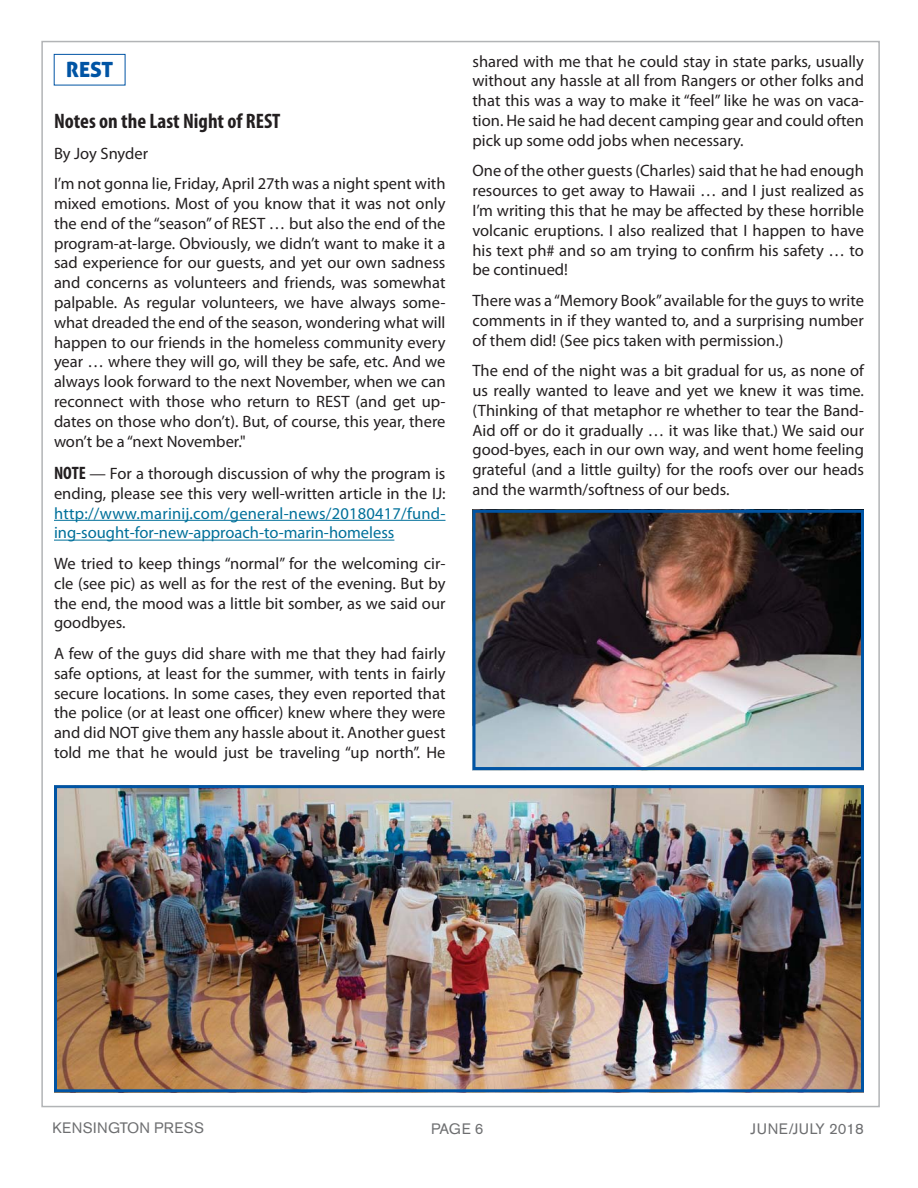
<style>
.page{position:relative;width:918px;height:1188px;background:#fff}
.page>*{position:absolute;margin:0;border:0;box-sizing:border-box;transform-origin:0 0}
.t1{font:700 condensed 21px "Myriad Pro";color:#231f20}
.t2{font:21px "Aller Display";color:#0054a4}
.t3{font:16.5px/19.8px "Myriad Pro";color:#231f20;text-align:justify}
.t4{font:16.5px/19.8px "Myriad Pro";letter-spacing:.01em;color:#00709a}
.t5{font:15px "Akzidenz Grotesk BE";letter-spacing:.02em;color:#6d6e70}
.t6{font:15px "Akzidenz Grotesk BE";letter-spacing:.04em;color:#6d6e70}
.s1{font-weight:700;font-stretch:condensed;font-size:18px}
</style>
<div class="page">
<div style="left:54px;top:54px;width:71px;height:31px;border:1px solid #0054a4"></div>
<hr style="left:54px;top:520px;width:392px;height:1px;background:#00709a">
<hr style="left:54px;top:540px;width:340px;height:1px;background:#00709a">
<img style="left:58px;top:789px;width:802px;height:299px">
<div style="left:54px;top:785px;width:810px;height:307px;border:3px solid #0054a4"></div>
<img style="left:476px;top:514px;width:384px;height:252px">
<div style="left:472px;top:510px;width:392px;height:260px;border:3px solid #0054a4"></div>
<p class="t2" style="left:66px;top:57px;width:49px">REST</p>
<p class="t1" style="left:54px;top:113px;width:228px">Notes on the Last Night of REST</p>
<p class="t3" style="left:54px;top:140px;width:393px;line-height:30.6px">By Joy Snyder<br>I’m not gonna lie, Friday, April 27th was a night spent with</p>
<p class="t3" style="left:54px;top:195px;width:393px">mixed emotions. Most of you know that it was not only the end of the “season” of REST … but also the end of the program-at-large. Obviously, we didn’t want to make it a sad experience for our guests, and yet our own sadness and concerns as volunteers and friends, was somewhat palpable. As regular volunteers, we have always some&shy;what dreaded the end of the season, wondering what will happen to our friends in the homeless community every year … where they will go, will they be safe, etc. And we always look forward to the next November, when we can reconnect with those who return to REST (and get up&shy;dates on those who don’t). But, of course, this year, there won’t be a “next November."</p>
<p class="t3" style="left:54px;top:465px;width:393px"><span class="s1">NOTE</span> — For a thorough discussion of why the program is ending, please see this very well-written article in the IJ:</p>
<p class="t4" style="left:54px;top:505px;width:393px">http://www.marinij.com/general-news/20180417/fund&shy;ing-sought-for-new-approach-to-marin-homeless</p>
<p class="t3" style="left:54px;top:555px;width:393px">We tried to keep things “normal” for the welcoming cir&shy;cle (see pic) as well as for the rest of the evening. But by the end, the mood was a little bit somber, as we said our goodbyes.</p>
<p class="t3" style="left:54px;top:645px;width:393px">A few of the guys did share with me that they had fairly safe options, at least for the summer, with tents in fairly secure locations. In some cases, they even reported that the police (or at least one officer) knew where they were and did NOT give them any hassle about it. Another guest told me that he would just be traveling “up north”. He</p>
<p class="t3" style="left:472px;top:53px;width:393px">shared with me that he could stay in state parks, usually without any hassle at all from Rangers or other folks and that this was a way to make it “feel” like he was on vaca&shy;tion. He said he had decent camping gear and could often pick up some odd jobs when necessary.</p>
<p class="t3" style="left:472px;top:163px;width:393px">One of the other guests (Charles) said that he had enough resources to get away to Hawaii … and I just realized as I’m writing this that he may be affected by these horrible volcanic eruptions. I also realized that I happen to have his text ph# and so am trying to confirm his safety … to be continued!</p>
<p class="t3" style="left:472px;top:292px;width:393px">There was a “Memory Book” available for the guys to write comments in if they wanted to, and a surprising number of them did! (See pics taken with permission.)</p>
<p class="t3" style="left:472px;top:362px;width:393px">The end of the night was a bit gradual for us, as none of us really wanted to leave and yet we knew it was time. (Thinking of that metaphor re whether to tear the Band-Aid off or do it gradually … it was like that.) We said our good-byes, each in our own way, and went home feeling grateful (and a little guilty) for the roofs over our heads and the warmth/softness of our beds.</p>
<p class="t5" style="left:52px;top:1122px;width:153px">KENSINGTON PRESS</p>
<p class="t5" style="left:431px;top:1123px;width:54px">PAGE 6</p>
<p class="t6" style="left:751px;top:1123px;width:115px">JUNE/JULY 2018</p>
</div>
